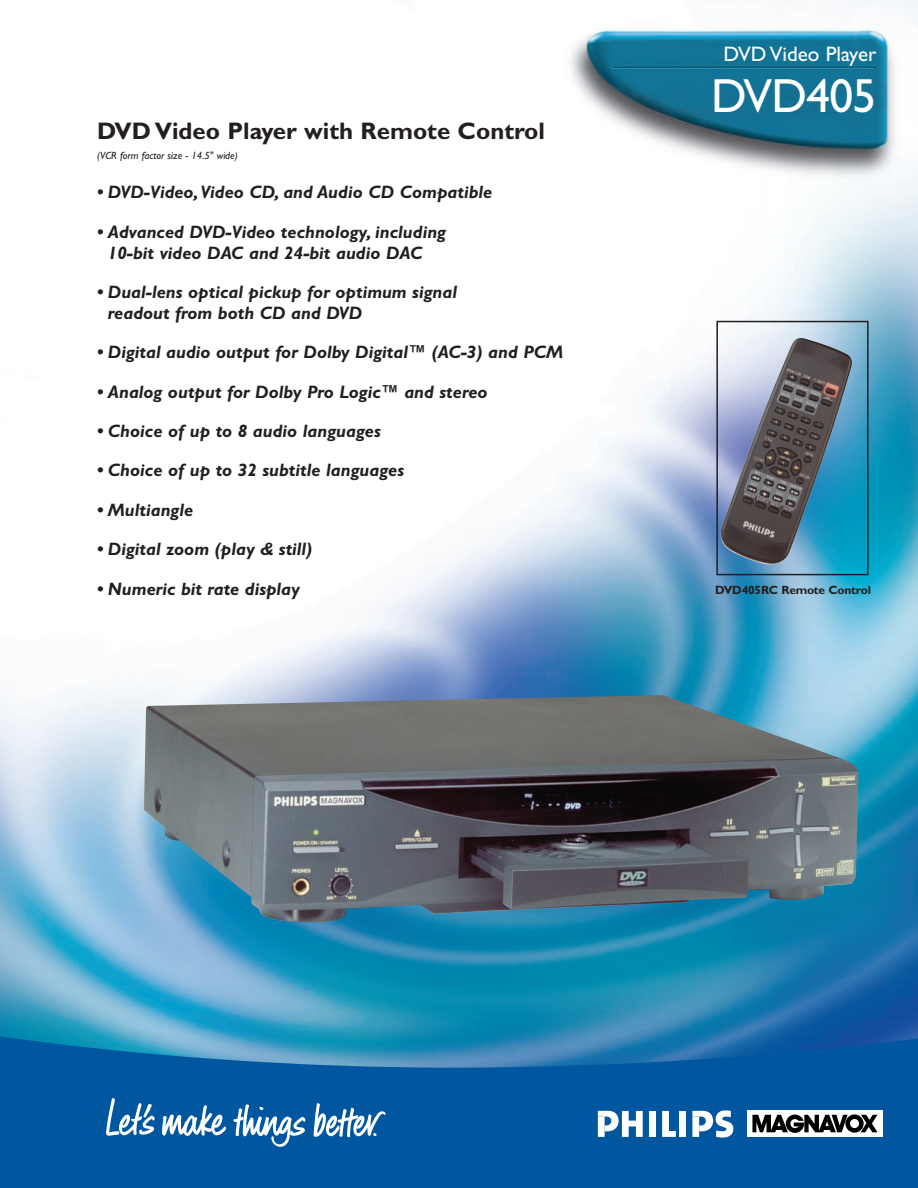
<style>
.page{position:relative;width:918px;height:1188px;background:#fff}
.page>*{position:absolute;margin:0;border:0;box-sizing:border-box;transform-origin:0 0}
.t1{font:48px "Gill Sans";letter-spacing:-.015em;color:#fff}
.t2{font:700 24px "Gill Sans";color:#231f20}
.t3{font:21px "Gill Sans";color:#fff}
.t4{font:italic 700 18px/21px "Gill Sans";color:#231f20}
.t5{font:700 12px "Gill Sans";letter-spacing:-.015em;color:#231f20}
.t6{font:italic 10.5px "Gill Sans";color:#231f20}
</style>
<div class="page">
<img style="left:0;top:0;width:918px;height:1035px">
<svg style="left:0;top:1035px;width:918px;height:153px;background:#095fa3"></svg>
<svg style="left:106px;top:1098px;width:49px;height:38px"></svg>
<svg style="left:162px;top:1105px;width:65px;height:32px"></svg>
<svg style="left:233px;top:1104px;width:73px;height:45px"></svg>
<svg style="left:313px;top:1102px;width:73px;height:36px"></svg>
<svg style="left:692px;top:1110px;width:41px;height:28px"></svg>
<div style="left:649px;top:1111px;width:7px;height:26px;background:#fff"></div>
<div style="left:679px;top:1111px;width:7px;height:26px;background:#fff"></div>
<svg style="left:662px;top:1111px;width:14px;height:26px"></svg>
<svg style="left:598px;top:1111px;width:45px;height:26px"></svg>
<div style="left:598px;top:1117px;width:7px;height:20px;background:#fff"></div>
<div style="left:747px;top:1110px;width:135px;height:27px;background:#fff"></div>
<svg style="left:752px;top:1114px;width:126px;height:19px"></svg>
<img style="left:144px;top:695px;width:714px;height:228px">
<img style="left:721px;top:338px;width:131px;height:226px">
<div style="left:716px;top:321px;width:153px;height:254px;border:2px solid #231f20"></div>
<p class="t3" style="left:723px;top:47px;width:155px">DVD Video Player</p>
<h1 class="t1" style="left:711px;top:79px;width:167px">DVD405</h1>
<h2 class="t2" style="left:97px;top:123px;width:450px">DVD Video Player with Remote Control</h2>
<p class="t6" style="left:97px;top:152px;width:142px">(VCR form factor size - 14.5" wide)</p>
<p class="t4" style="left:97px;top:184px;width:397px">• DVD-Video,Video CD, and Audio CD Compatible</p>
<p class="t4" style="left:108px;top:223px;width:340px;text-indent:-11px">• Advanced DVD-Video technology, including<br>10-bit video DAC and 24-bit audio DAC</p>
<p class="t4" style="left:108px;top:283px;width:351px;text-indent:-11px">• Dual-lens optical pickup for optimum signal readout from both CD and DVD</p>
<p class="t4" style="left:97px;top:344px;width:468px">• Digital audio output for Dolby Digital™ (AC-3) and PCM</p>
<p class="t4" style="left:97px;top:383px;width:392px">• Analog output for Dolby Pro Logic™ and stereo</p>
<p class="t4" style="left:97px;top:423px;width:285px">• Choice of up to 8 audio languages</p>
<p class="t4" style="left:97px;top:462px;width:309px">• Choice of up to 32 subtitle languages</p>
<p class="t4" style="left:97px;top:501px;width:98px">• Multiangle</p>
<p class="t4" style="left:97px;top:541px;width:217px">• Digital zoom (play &amp; still)</p>
<p class="t4" style="left:97px;top:580px;width:205px">• Numeric bit rate display</p>
<p class="t5" style="left:715px;top:586px;width:157px">DVD405RC Remote Control</p>
</div>
